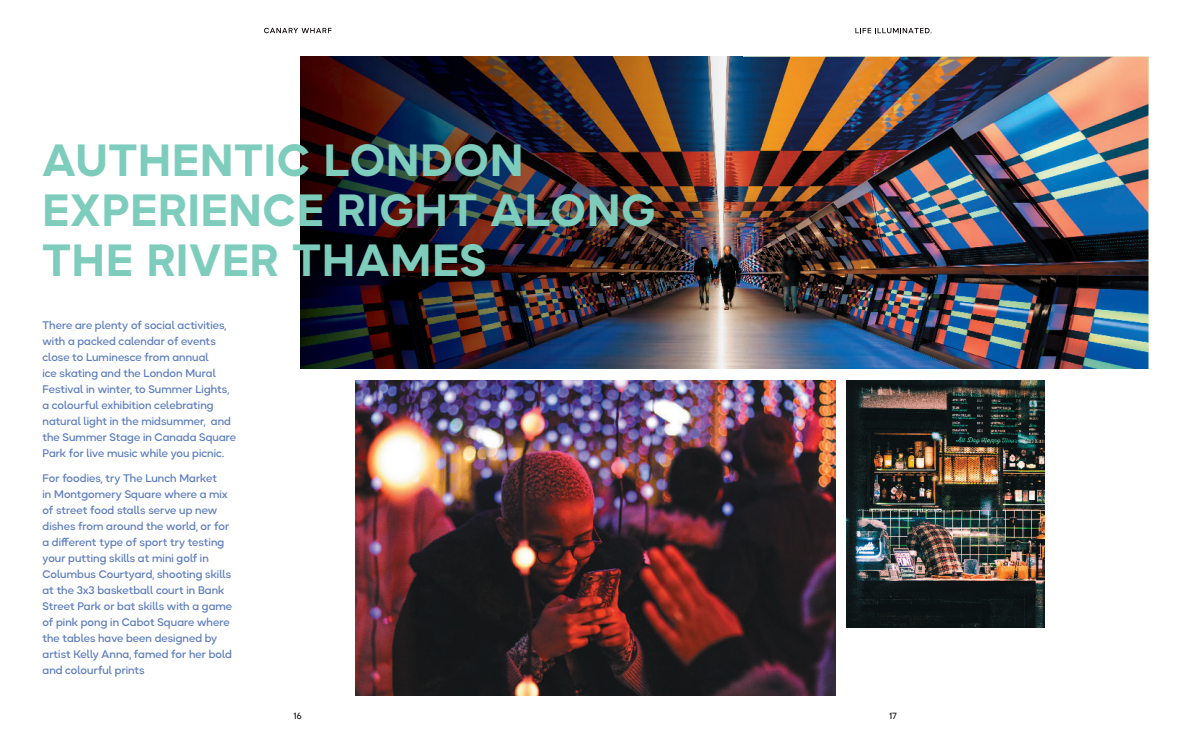
<style>
.page{position:relative;width:1191px;height:738px;background:#fff}
.page>*{position:absolute;margin:0;border:0;box-sizing:border-box;transform-origin:0 0}
.t1{font:700 45px/50px "Okta Neue";letter-spacing:.025em;color:#7dccbc}
.t2{font:500 11px/16px "Okta Neue";letter-spacing:.005em;color:#5d7ebf}
.t3{font:500 9px "Okta Neue";color:#231f20}
</style>
<div class="page">
<img style="left:742px;top:57px;width:406px;height:312px">
<img style="left:300px;top:57px;width:442px;height:312px">
<img style="left:355px;top:380px;width:480px;height:314px">
<img style="left:846px;top:380px;width:198px;height:246px">
<svg style="left:264px;top:28px;width:67px;height:5px"></svg>
<svg style="left:855px;top:28px;width:76px;height:5px"></svg>
<h1 class="t1" style="left:43px;top:135px;width:614px">AUTHENTIC LONDON<br>EXPERIENCE RIGHT ALONG<br>THE RIVER THAMES</h1>
<p class="t2" style="left:43px;top:317px;width:195px">There are plenty of social activities, with a packed calendar of events close to Luminesce from annual<br>ice skating and the London Mural Festival in winter, to Summer Lights, a colourful exhibition celebrating natural light in the midsummer, and the Summer Stage in Canada Square Park for live music while you picnic.</p>
<p class="t2" style="left:43px;top:469px;width:191px">For foodies, try The Lunch Market<br>in Montgomery Square where a mix of street food stalls serve up new dishes from around the world, or for a different type of sport try testing your putting skills at mini golf in Columbus Courtyard, shooting skills at the 3x3 basketball court in Bank Street Park or bat skills with a game of pink pong in Cabot Square where the tables have been designed by artist Kelly Anna, famed for her bold and colourful prints</p>
<p class="t3" style="left:294px;top:708px;width:9px">16</p>
<p class="t3" style="left:889px;top:708px;width:9px">17</p>
</div>
